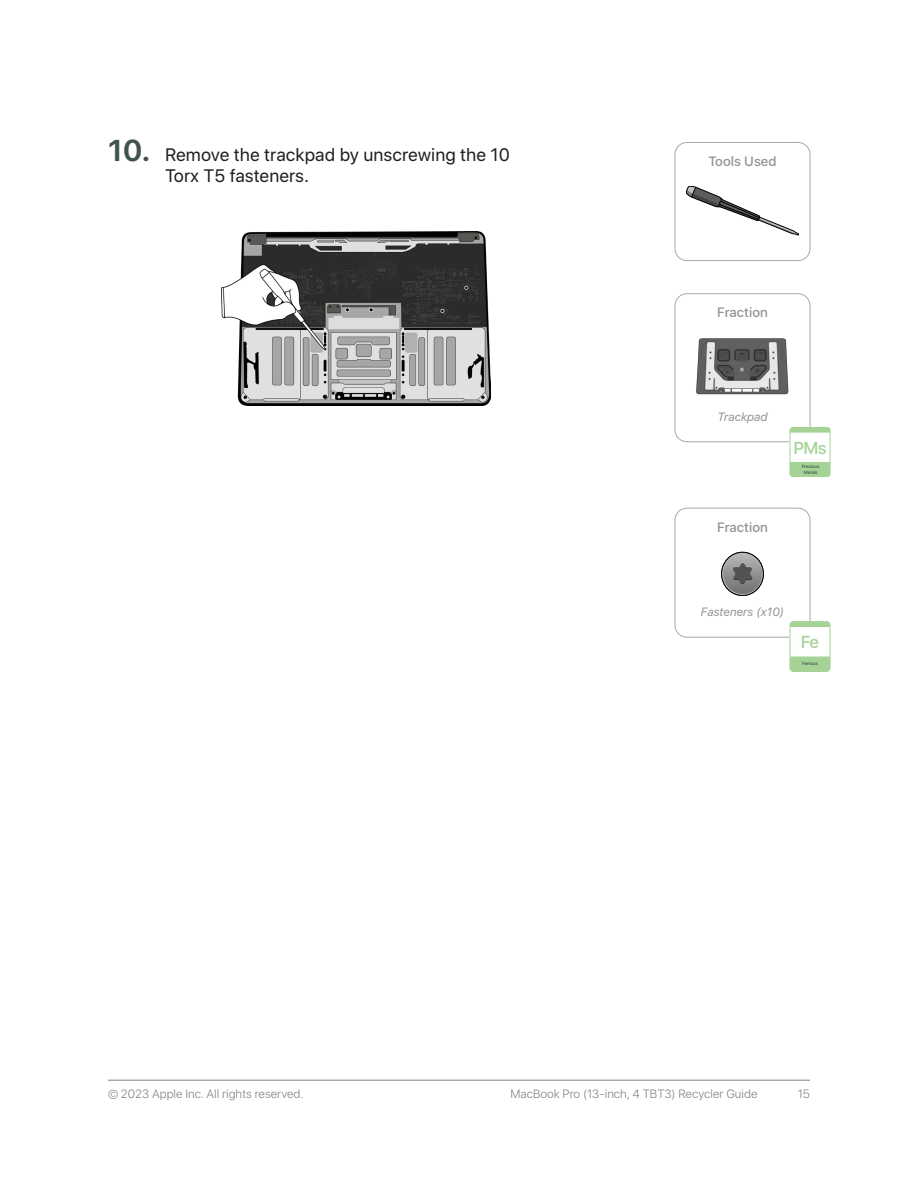
<style>
.page{position:relative;width:918px;height:1188px;background:#fff}
.page>*{position:absolute;margin:0;border:0;box-sizing:border-box;transform-origin:0 0}
.t1{font:18px/21px "SF Hello";color:#231f20}
.t2{font:500 17.25px "SF Hello";color:#a5d396}
.Fraction__Heading{font:500 13.5px "SF Hello";color:#939598}
.t3{font:300 12px "SF Hello";color:#808285}
.Fraction__Object{font:italic 12px "SF Hello";color:#939598}
.Fraction__Description{font:italic 12px "SF Hello";color:#939598}
.t4{font:500 4.65px/5.7px "SF Hello";letter-spacing:-.02em;color:#41524f;text-align:center}
.s1{font-weight:600;font-size:30px;color:#415350}
</style>
<div class="page">
<hr style="left:108px;top:1080px;width:702px;height:1px;background:#808285">
<img style="left:221px;top:232px;width:270px;height:173px">
<div style="left:675px;top:142px;width:135px;height:119px;border:1px solid #a8a9ad;border-radius:12px"></div>
<div style="left:675px;top:293px;width:135px;height:149px;border:1px solid #a8a9ad;border-radius:12px"></div>
<div style="left:675px;top:508px;width:135px;height:130px;border:1px solid #a8a9ad;border-radius:12px"></div>
<svg style="left:686px;top:186px;width:113px;height:49px"></svg>
<img style="left:696px;top:338px;width:93px;height:57px">
<div style="left:722px;top:552px;width:41px;height:43px;border:1px solid #050504;border-radius:50%"></div>
<svg style="left:723px;top:554px;width:39px;height:40px;background:#8e8d8e"></svg>
<div style="left:790px;top:432px;width:40px;height:32px;background:#fff"></div>
<svg style="left:790px;top:462px;width:40px;height:15px"></svg>
<svg style="left:790px;top:427px;width:40px;height:6px"></svg>
<div style="left:790px;top:427px;width:40px;height:50px;border:1px solid #a5d396;border-radius:3px"></div>
<div style="left:790px;top:627px;width:40px;height:31px;background:#fff"></div>
<svg style="left:790px;top:656px;width:40px;height:15px"></svg>
<svg style="left:790px;top:621px;width:40px;height:6px"></svg>
<div style="left:790px;top:621px;width:40px;height:50px;border:1px solid #a5d396;border-radius:3px"></div>
<p class="t1" style="left:165px;top:144px;width:346px;text-indent:-57px"><span class="s1">10.</span> Remove the trackpad by unscrewing the 10<br>Torx T5 fasteners.</p>
<p class="Fraction__Heading" style="left:708px;top:153px;width:70px">Tools Used</p>
<p class="Fraction__Heading" style="left:717px;top:305px;width:52px">Fraction</p>
<p class="Fraction__Description" style="left:717px;top:408px;width:52px">Trackpad</p>
<p class="Fraction__Heading" style="left:717px;top:519px;width:52px">Fraction</p>
<p class="t2" style="left:793px;top:437px;width:35px">PMs</p>
<p class="t4" style="left:802px;top:464px;width:19px">Precious<br>Metals</p>
<p class="Fraction__Object" style="left:701px;top:603px;width:85px">Fasteners (x10)</p>
<p class="t2" style="left:801px;top:632px;width:20px">Fe</p>
<p class="t4" style="left:802px;top:661px;width:17px">Ferrous</p>
<p class="t3" style="left:108px;top:1087px;width:197px">© 2023 Apple Inc. All rights reserved.</p>
<p class="t3" style="left:511px;top:1087px;width:248px">MacBook Pro (13-inch, 4 TBT3) Recycler Guide</p>
<p class="t3" style="left:798px;top:1087px;width:14px">15</p>
</div>
